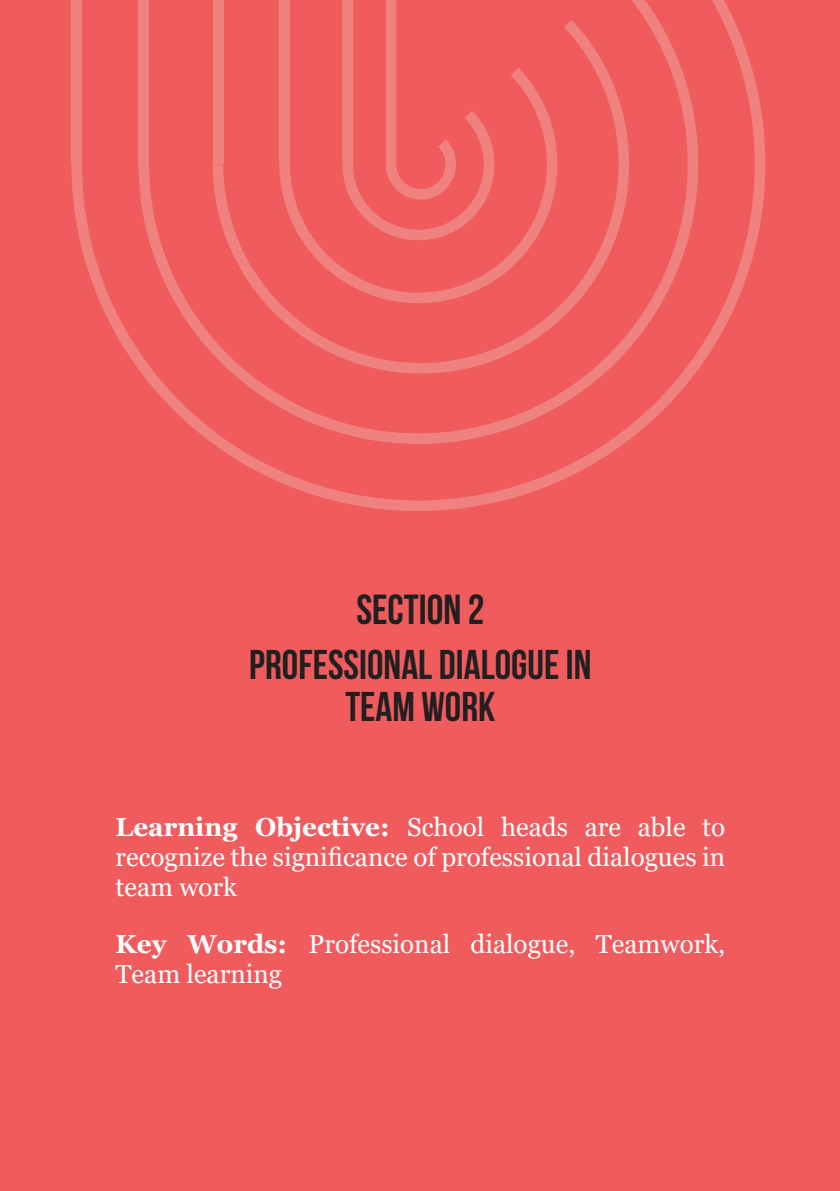
<style>
.page{position:relative;width:840px;height:1191px;background:#fff}
.page>*{position:absolute;margin:0;border:0;box-sizing:border-box;transform-origin:0 0}
.t1{font:700 42px "Bebas Neue";color:#231f20}
.t2{font:700 41.6px/42px "Bebas Neue";color:#231f20;text-align:center}
.t3{font:26px/30px "Georgia";color:#fff;text-align:justify}
.s1{font-weight:700}
</style>
<div class="page">
<div style="left:0;top:0;width:839px;height:1191px;background:#f05c5e"></div>
<svg style="left:71px;top:0;width:694px;height:511px"></svg>
<svg style="left:138px;top:0;width:560px;height:444px"></svg>
<svg style="left:213px;top:20px;width:415px;height:353px"></svg>
<svg style="left:279px;top:68px;width:278px;height:235px"></svg>
<svg style="left:342px;top:0;width:152px;height:240px"></svg>
<div style="left:279px;top:0;width:11px;height:164px;background:#ef827f"></div>
<div style="left:213px;top:0;width:10px;height:164px;background:#ef827f"></div>
<div style="left:138px;top:0;width:11px;height:164px;background:#ef827f"></div>
<div style="left:71px;top:0;width:11px;height:164px;background:#ef827f"></div>
<p class="t1" style="left:356px;top:587px;width:130px">SECTION 2</p>
<p class="t2" style="left:249px;top:643px;width:343px">PROFESSIONAL DIALOGUE IN<br>TEAM WORK</p>
<p class="t3" style="left:115px;top:812px;width:611px"><span class="s1">Learning Objective:</span> School heads are able to recognize the significance of professional dialogues in team work</p>
<p class="t3" style="left:115px;top:929px;width:611px"><span class="s1">Key Words:</span> Professional dialogue, Teamwork,<br>Team learning</p>
</div>
